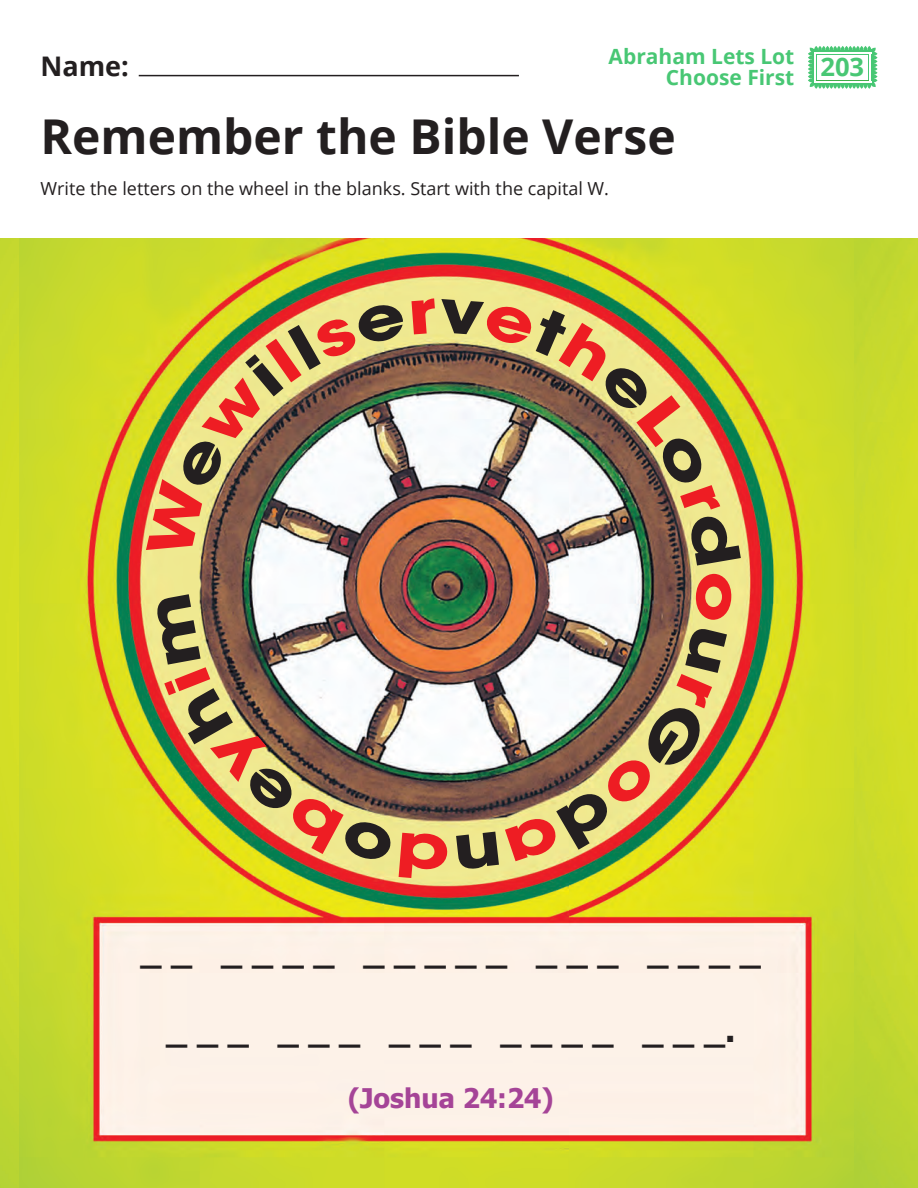
<style>
.page{position:relative;width:918px;height:1188px;background:#fff}
.page>*{position:absolute;margin:0;border:0;box-sizing:border-box;transform-origin:0 0}
.t1{font:700 48px "Open Sans";color:#231f20}
.t2{font:700 33px "Tahoma";color:#231f20}
.t3{font:700 27px "Tahoma";color:#a54497}
.t4{font:700 27px "Open Sans";color:#231f20}
.t5{font:700 21px/21px "Open Sans";color:#48c774}
.t6{font:18px "Open Sans";color:#231f20}
</style>
<div class="page">
<img style="left:19px;top:238px;width:835px;height:950px">
<img style="left:854px;top:238px;width:64px;height:950px">
<img style="left:0;top:238px;width:19px;height:950px">
<hr style="left:139px;top:75px;width:380px;height:1px;background:#231f20">
<svg style="left:808px;top:46px;width:69px;height:43px"></svg>
<hr style="left:816px;top:80px;width:53px;height:1px;background:#48c774">
<hr style="left:815px;top:82px;width:56px;height:3px;background:#48c774">
<hr style="left:812px;top:50px;width:3px;height:35px;background:#48c774">
<hr style="left:871px;top:50px;width:3px;height:35px;background:#48c774">
<hr style="left:815px;top:50px;width:56px;height:3px;background:#48c774">
<hr style="left:816px;top:54px;width:53px;height:1px;background:#48c774">
<hr style="left:869px;top:53px;width:2px;height:29px;background:#fff">
<hr style="left:814px;top:53px;width:2px;height:29px;background:#fff">
<hr style="left:814px;top:81px;width:57px;height:1px;background:#fff">
<hr style="left:814px;top:52px;width:57px;height:2px;background:#fff">
<img style="left:146px;top:298px;width:595px;height:268px">
<div style="left:695px;top:573px;width:37px;height:47px;background:#efe88f"></div>
<div style="left:456px;top:832px;width:43px;height:38px;background:#efe98f"></div>
<img style="left:505px;top:626px;width:222px;height:236px">
<img style="left:155px;top:594px;width:294px;height:287px">
<h3 class="t4" style="left:41px;top:47px;width:90px">Name:</h3>
<p class="t5" style="left:666px;top:45px;width:200px;text-indent:-57px">Abraham Lets Lot<br>Choose First <sup>203</sup></p>
<h1 class="t1" style="left:41px;top:102px;width:637px">Remember the Bible Verse</h1>
<p class="t6" style="left:41px;top:176px;width:570px">Write the letters on the wheel in the blanks. Start with the capital W.</p>
<p class="t2" style="left:141px;top:928px;width:622px">_ _ _ _ _ _ _ _ _ _ _ _ _ _ _ _ _ _</p>
<p class="t2" style="left:166px;top:1007px;width:571px">_ _ _ _ _ _ _ _ _ _ _ _ _ _ _ _.</p>
<p class="t3" style="left:348px;top:1080px;width:207px">(Joshua 24:24)</p>
</div>
